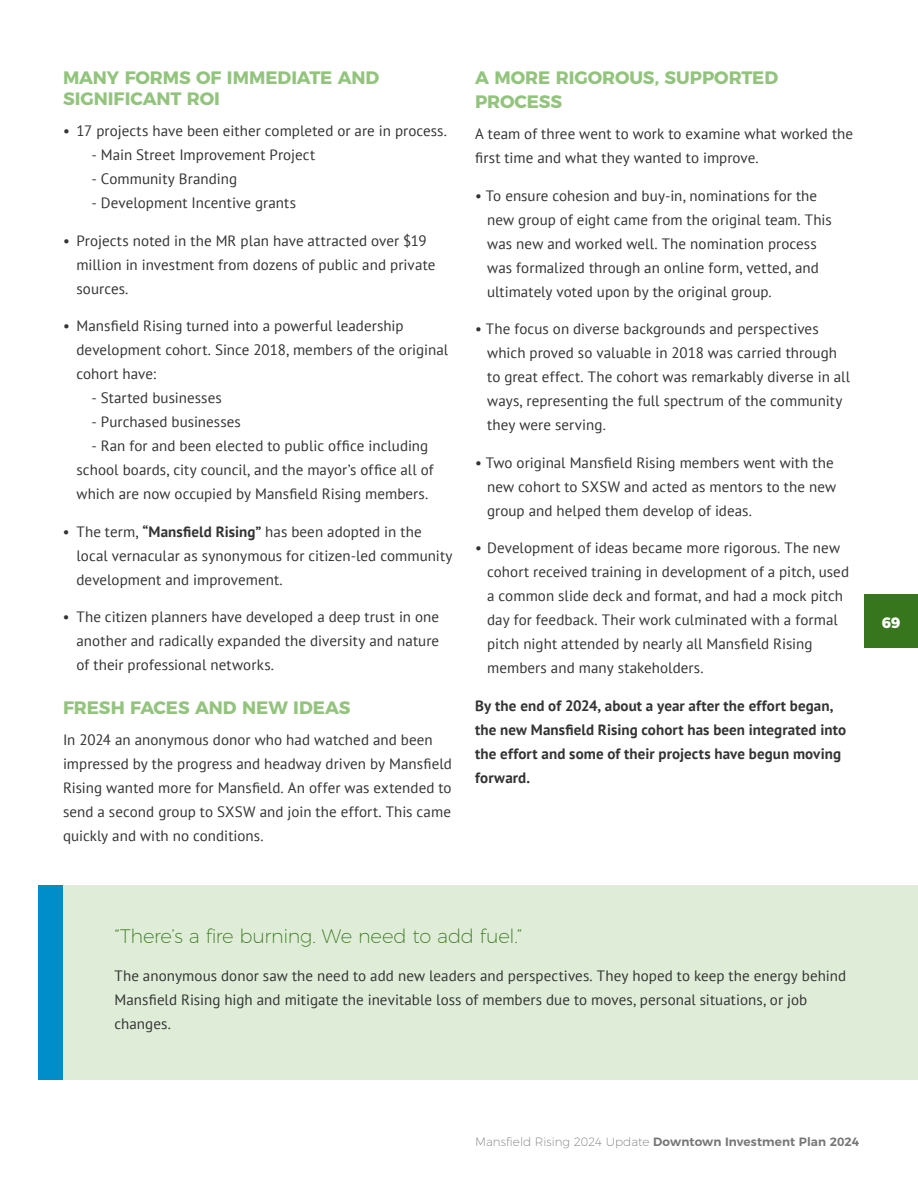
<style>
.page{position:relative;width:918px;height:1188px;background:#fff}
.page>*{position:absolute;margin:0;border:0;box-sizing:border-box;transform-origin:0 0}
.t1{font:200 19.5px "Montserrat";letter-spacing:-.015em;color:#38761d}
.t2{font:700 18px/21px "Montserrat";color:#93c47d}
.t3{font:15px/24px "PT Sans";letter-spacing:.005em;color:#333}
.t4{font:700 15px/24px "PT Sans";letter-spacing:.01em;color:#333}
.t5{font:800 15px "Montserrat";color:#fff}
.t6{font:600 12px "Montserrat";letter-spacing:.005em;color:#777}
.s1{font-weight:700}
.s2{font-weight:200}
</style>
<div class="page">
<div style="left:864px;top:594px;width:54px;height:54px;background:#38761d"></div>
<div style="left:38px;top:886px;width:880px;height:194px;background:#dfedd8"></div>
<div style="left:38px;top:886px;width:25px;height:194px;background:#008ecb"></div>
<p class="t2" style="left:63px;top:66px;width:318px">MANY FORMS OF IMMEDIATE AND<br>SIGNIFICANT ROI</p>
<p class="t3" style="left:63px;top:119px;width:386px">• 17 projects have been either completed or are in process.</p>
<p class="t3" style="left:92px;top:143px;width:225px">- Main Street Improvement Project</p>
<p class="t3" style="left:92px;top:167px;width:147px">- Community Branding</p>
<p class="t3" style="left:92px;top:191px;width:206px">- Development Incentive grants</p>
<p class="t3" style="left:76px;top:228px;width:360px;text-indent:-14px">• Projects noted in the MR plan have attracted over $19 million in investment from dozens of public and private sources.</p>
<p class="t3" style="left:76px;top:314px;width:373px;text-indent:-14px">• Mansfield Rising turned into a powerful leadership development cohort. Since 2018, members of the original cohort have:</p>
<p class="t3" style="left:92px;top:386px;width:132px">- Started businesses</p>
<p class="t3" style="left:92px;top:410px;width:151px">- Purchased businesses</p>
<p class="t3" style="left:76px;top:434px;width:359px;text-indent:15px">- Ran for and been elected to public office including school boards, city council, and the mayor’s office all of which are now occupied by Mansfield Rising members.</p>
<p class="t3" style="left:76px;top:519px;width:378px;text-indent:-14px">• The term, <span class="s1">“Mansfield Rising”</span> has been adopted in the local vernacular as synonymous for citizen-led community development and improvement.</p>
<p class="t3" style="left:76px;top:605px;width:364px;text-align:justify;text-indent:-14px">• The citizen planners have developed a deep trust in one another and radically expanded the diversity and nature of their professional networks.</p>
<p class="t2" style="left:63px;top:696px;width:289px">FRESH FACES AND NEW IDEAS</p>
<p class="t3" style="left:63px;top:728px;width:390px">In 2024 an anonymous donor who had watched and been impressed by the progress and headway driven by Mansfield Rising wanted more for Mansfield. An offer was extended to send a second group to SXSW and join the effort. This came quickly and with no conditions.</p>
<p class="t2" style="left:475px;top:65px;width:305px;line-height:24px">A MORE RIGOROUS, SUPPORTED<br>PROCESS</p>
<p class="t3" style="left:475px;top:122px;width:380px">A team of three went to work to examine what worked the first time and what they wanted to improve.</p>
<p class="t3" style="left:487px;top:183px;width:346px;text-indent:-12px">• To ensure cohesion and buy-in, nominations for the new group of eight came from the original team. This was new and worked well. The nomination process was formalized through an online form, vetted, and ultimately voted upon by the original group.</p>
<p class="t3" style="left:487px;top:317px;width:364px;text-indent:-12px">• The focus on diverse backgrounds and perspectives which proved so valuable in 2018 was carried through to great effect. The cohort was remarkably diverse in all ways, representing the full spectrum of the community they were serving.</p>
<p class="t3" style="left:487px;top:450px;width:351px;text-indent:-12px">• Two original Mansfield Rising members went with the new cohort to SXSW and acted as mentors to the new group and helped them develop of ideas.</p>
<p class="t3" style="left:487px;top:536px;width:363px;text-indent:-12px">• Development of ideas became more rigorous. The new cohort received training in development of a pitch, used a common slide deck and format, and had a mock pitch day for feedback. Their work culminated with a formal pitch night attended by nearly all Mansfield Rising members and many stakeholders.</p>
<p class="t4" style="left:475px;top:693px;width:372px">By the end of 2024, about a year after the effort began, the new Mansfield Rising cohort has been integrated into the effort and some of their projects have begun moving forward.</p>
<p class="t5" style="left:882px;top:610px;width:20px">69</p>
<h1 class="t1" style="left:114px;top:922px;width:409px">“There’s a fire burning. We need to add fuel.”</h1>
<p class="t3" style="left:114px;top:963px;width:733px">The anonymous donor saw the need to add new leaders and perspectives. They hoped to keep the energy behind<br>Mansfield Rising high and mitigate the inevitable loss of members due to moves, personal situations, or job changes.</p>
<p class="t6" style="left:475px;top:1132px;width:386px"><span class="s2">Mansfield Rising 2024 Update</span> Downtown Investment Plan 2024</p>
</div>
